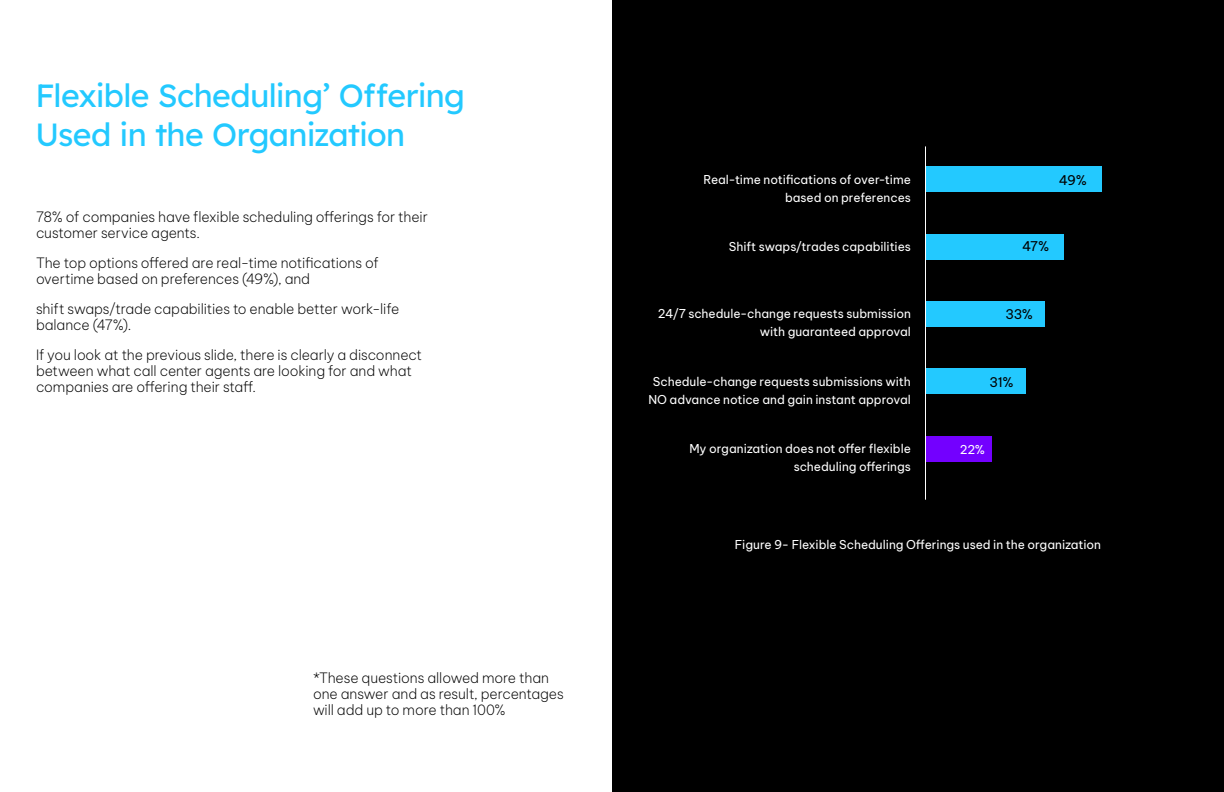
<style>
.page{position:relative;width:1224px;height:792px;background:#fff}
.page>*{position:absolute;margin:0;border:0;box-sizing:border-box;transform-origin:0 0}
.t1{font:32px/39px "Lexend";letter-spacing:-.02em;color:#23c9ff}
.t2{font:200 14px/16px "Be Vietnam Pro";letter-spacing:-.01em;color:#000}
.t3{font:13.1px "Be Vietnam Pro";letter-spacing:-.045em;color:#000}
.t4{font:12px/18px "Be Vietnam Pro";letter-spacing:-.005em;color:#fff;text-align:right}
</style>
<div class="page">
<div style="left:612px;top:0;width:612px;height:792px;background:#000"></div>
<div style="left:926px;top:436px;width:66px;height:26px;background:#7300ff"></div>
<div style="left:926px;top:234px;width:137px;height:26px;background:#23c9ff"></div>
<div style="left:926px;top:301px;width:119px;height:26px;background:#23c9ff"></div>
<div style="left:926px;top:369px;width:100px;height:25px;background:#23c9ff"></div>
<div style="left:926px;top:167px;width:176px;height:25px;background:#23c9ff"></div>
<hr style="left:925px;top:146px;width:1px;height:354px;background:#fff">
<h1 class="t1" style="left:36px;top:74px;width:431px">Flexible Scheduling’ Offering<br>Used in the Organization</h1>
<p class="t2" style="left:36px;top:207px;width:394px">78% of companies have flexible scheduling offerings for their customer service agents.</p>
<p class="t2" style="left:36px;top:254px;width:344px">The top options offered are real-time notifications of overtime based on preferences (49%), and</p>
<p class="t2" style="left:36px;top:300px;width:365px">shift swaps/trade capabilities to enable better work-life balance (47%).</p>
<p class="t2" style="left:36px;top:346px;width:388px">If you look at the previous slide, there is clearly a disconnect between what call center agents are looking for and what companies are offering their staff.</p>
<p class="t2" style="left:313px;top:669px;width:252px">*These questions allowed more than one answer and as result, percentages will add up to more than 100%</p>
<p class="t4" style="left:703px;top:169px;width:209px">Real-time notifications of over-time based on preferences</p>
<p class="t4" style="left:729px;top:236px;width:184px">Shift swaps/trades capabilities</p>
<p class="t4" style="left:658px;top:304px;width:255px">24/7 schedule-change requests submission with guaranteed approval</p>
<p class="t4" style="left:648px;top:371px;width:264px;text-align:center">Schedule-change requests submissions with<br>NO advance notice and gain instant approval</p>
<p class="t4" style="left:690px;top:438px;width:223px">My organization does not offer flexible scheduling offerings</p>
<p class="t3" style="left:1059px;top:169px;width:30px">49%</p>
<p class="t3" style="left:1022px;top:235px;width:29px">47%</p>
<p class="t3" style="left:1005px;top:304px;width:29px">33%</p>
<p class="t3" style="left:989px;top:371px;width:26px">31%</p>
<p class="t4" style="left:960px;top:439px;width:27px">22%</p>
<p class="t4" style="left:735px;top:535px;width:368px">Figure 9- Flexible Scheduling Offerings used in the organization</p>
</div>
